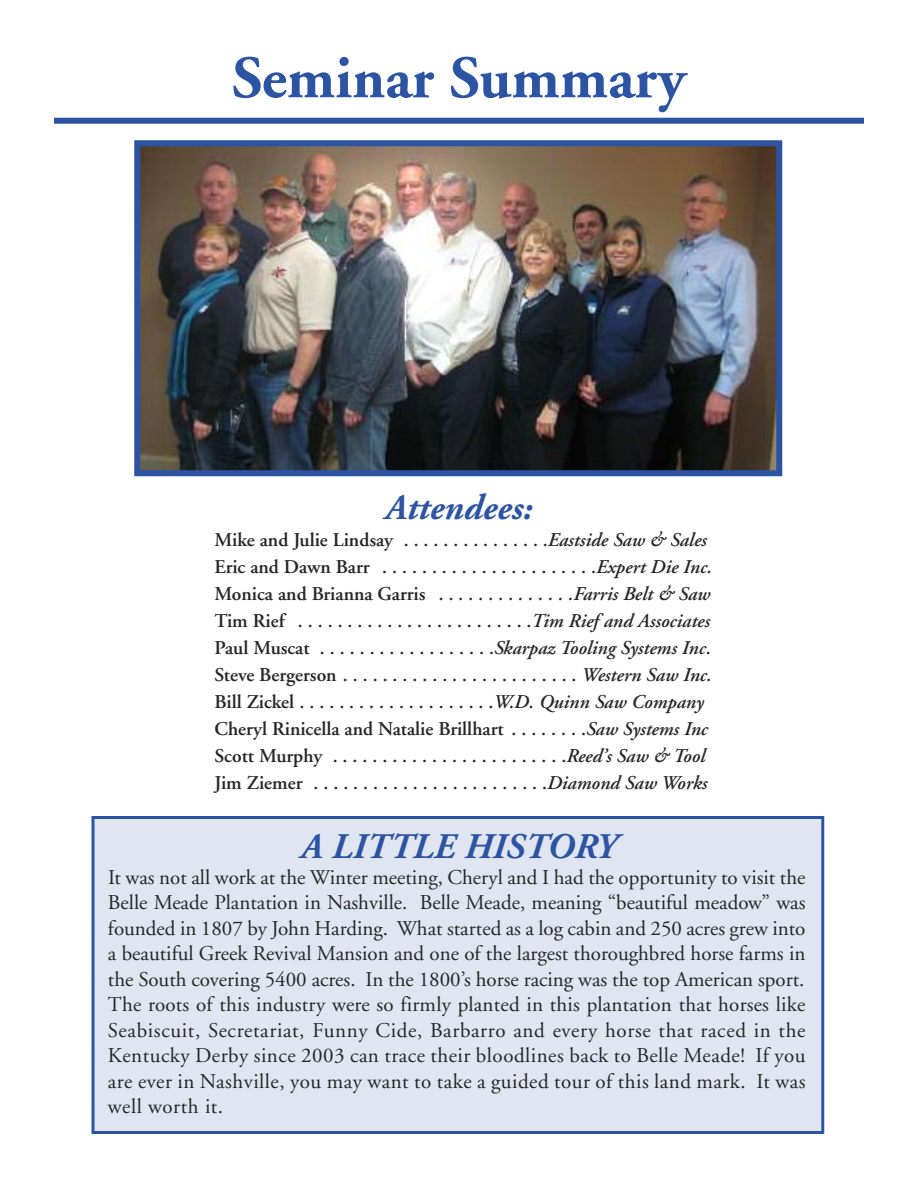
<style>
.page{position:relative;width:918px;height:1188px;background:#fff}
.page>*{position:absolute;margin:0;border:0;box-sizing:border-box;transform-origin:0 0}
.t1{font:700 60px "Adobe Garamond";color:#2c54a2}
.t2{font:italic 700 36px "Adobe Garamond";color:#2c54a2}
.t3{font:21px/25.5px "Adobe Garamond";letter-spacing:.025em;color:#272627;text-align:justify}
.t4{font:600 19.5px/27px "Adobe Garamond";color:#272627}
.s1{font-style:italic}
</style>
<div class="page">
<img style="left:141px;top:147px;width:634px;height:322px">
<div style="left:134px;top:140px;width:648px;height:336px;border:6px solid #2c54a2"></div>
<div style="left:94px;top:819px;width:727px;height:312px;background:#dfe6f1"></div>
<div style="left:92px;top:816px;width:732px;height:318px;border:3px solid #2c54a2"></div>
<div style="left:54px;top:118px;width:810px;height:6px;background:#2c54a2"></div>
<h1 class="t1" style="left:232px;top:54px;width:455px">Seminar Summary</h1>
<h2 class="t2" style="left:385px;top:493px;width:149px">Attendees:</h2>
<p class="t4" style="left:214px;top:528px;width:499px">Mike and Julie Lindsay . . . . . . . . . . . . . . .<span class="s1">Eastside Saw &amp; Sales </span>EricandDawnBarr ......................<span class="s1">ExpertDieInc.<br></span>Monica and Brianna Garris <span class="s1">. . . . . . . . . . . . . .Farris Belt &amp; Saw </span>TimRief ........................<span class="s1">TimRiefandAssociates </span>Paul Muscat . . . . . . . . . . . . . . . . . .<span class="s1">Skarpaz Tooling Systems Inc</span>.<br>SteveBergerson........................<span class="s1">WesternSawInc.<br></span>Bill Zickel . . . . . . . . . . . . . . . . . . . .<span class="s1">W.D. Quinn Saw Company </span>Cheryl Rinicella and Natalie Brillhart . . . . . . . .<span class="s1">Saw Systems Inc </span>ScottMurphy ........................<span class="s1">Reed’sSaw&amp;Tool </span>JimZiemer ........................<span class="s1">DiamondSawWorks</span></p>
<h2 class="t2" style="left:301px;top:833px;width:317px">A LITTLE HISTORY</h2>
<p class="t3" style="left:108px;top:866px;width:699px">It was not all work at the Winter meeting, Cheryl and I had the opportunity to visit the Belle Meade Plantation in Nashville. Belle Meade, meaning “beautiful meadow” was founded in 1807 by John Harding. What started as a log cabin and 250 acres grew into a beautiful Greek Revival Mansion and one of the largest thoroughbred horse farms in the South covering 5400 acres. In the 1800’s horse racing was the top American sport.<br>The roots of this industry were so firmly planted in this plantation that horses like Seabiscuit, Secretariat, Funny Cide, Barbarro and every horse that raced in the Kentucky Derby since 2003 can trace their bloodlines back to Belle Meade! If you are ever in Nashville, you may want to take a guided tour of this land mark. It was well worth it.</p>
</div>
